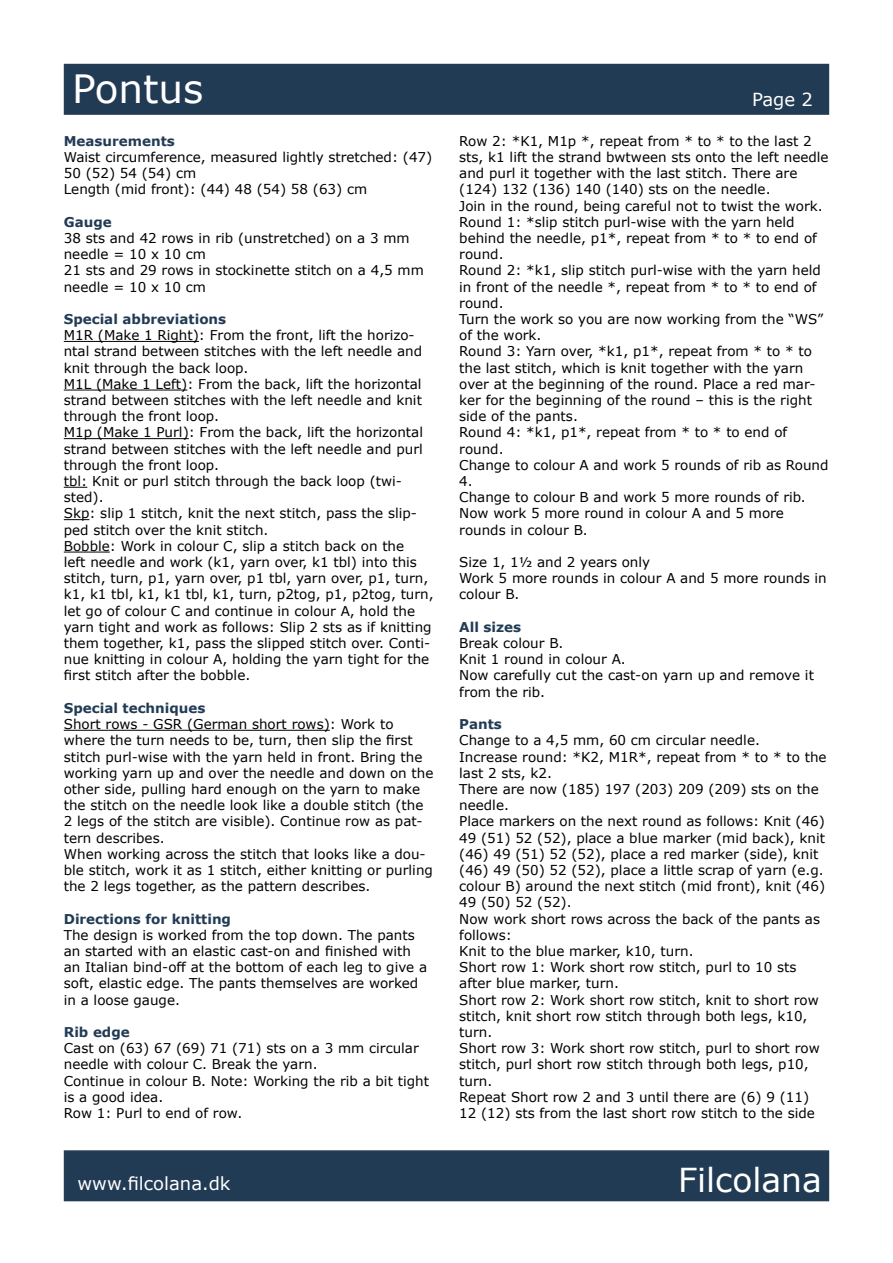
<style>
.page{position:relative;width:893px;height:1263px;background:#fff}
.page>*{position:absolute;margin:0;border:0;box-sizing:border-box;transform-origin:0 0}
.t1{font:39px "Verdana";color:#fff}
.t2{font:33px "Verdana";color:#fff}
.t3{font:18px "Verdana";color:#fff}
.t4{font:13.5px/16.2px "Verdana";color:#000}
.t5{font:700 13.5px "Verdana";color:#223b54}
</style>
<div class="page">
<div style="left:64px;top:64px;width:765px;height:51px;background:#223b54;border:2px solid #243c54"></div>
<div style="left:64px;top:1150px;width:765px;height:51px;background:#223b54;border:2px solid #243c54"></div>
<hr style="left:64px;top:341px;width:135px;height:1px;background:#000">
<hr style="left:64px;top:390px;width:123px;height:1px;background:#000">
<hr style="left:64px;top:438px;width:125px;height:1px;background:#000">
<svg style="left:64px;top:487px;width:23px;height:1px"></svg>
<svg style="left:64px;top:519px;width:25px;height:1px"></svg>
<hr style="left:64px;top:552px;width:46px;height:1px;background:#000">
<hr style="left:64px;top:730px;width:266px;height:1px;background:#000">
<h1 class="t1" style="left:72px;top:62px;width:133px">Pontus</h1>
<p class="t5" style="left:64px;top:131px;width:113px">Measurements</p>
<p class="t4" style="left:64px;top:149px;width:370px">Waist circumference, measured lightly stretched: (47)<br>50 (52) 54 (54) cm<br>Length (mid front): (44) 48 (54) 58 (63) cm</p>
<p class="t5" style="left:64px;top:212px;width:49px">Gauge</p>
<p class="t4" style="left:64px;top:230px;width:362px">38 sts and 42 rows in rib (unstretched) on a 3 mm needle = 10 x 10 cm<br>21 sts and 29 rows in stockinette stitch on a 4,5 mm needle = 10 x 10 cm</p>
<p class="t5" style="left:64px;top:310px;width:164px">Special abbreviations</p>
<p class="t4" style="left:64px;top:327px;width:371px">M1R (Make 1 Right): From the front, lift the horizo&shy;ntal strand between stitches with the left needle and knit through the back loop.<br>M1L (Make 1 Left): From the back, lift the horizontal strand between stitches with the left needle and knit through the front loop.<br>M1p (Make 1 Purl): From the back, lift the horizontal strand between stitches with the left needle and purl through the front loop.<br>tbl: Knit or purl stitch through the back loop (twi&shy;sted).<br>Skp: slip 1 stitch, knit the next stitch, pass the slip&shy;ped stitch over the knit stitch.<br>Bobble: Work in colour C, slip a stitch back on the<br>left needle and work (k1, yarn over, k1 tbl) into this stitch, turn, p1, yarn over, p1 tbl, yarn over, p1, turn, k1, k1 tbl, k1, k1 tbl, k1, turn, p2tog, p1, p2tog, turn, let go of colour C and continue in colour A, hold the yarn tight and work as follows: Slip 2 sts as if knitting them together, k1, pass the slipped stitch over. Conti&shy;nue knitting in colour A, holding the yarn tight for the first stitch after the bobble.</p>
<p class="t5" style="left:64px;top:698px;width:143px">Special techniques</p>
<p class="t4" style="left:64px;top:716px;width:371px">Short rows - GSR (German short rows): Work to where the turn needs to be, turn, then slip the first stitch purl-wise with the yarn held in front. Bring the working yarn up and over the needle and down on the other side, pulling hard enough on the yarn to make the stitch on the needle look like a double stitch (the 2 legs of the stitch are visible). Continue row as pat&shy;tern describes.<br>When working across the stitch that looks like a dou&shy;ble stitch, work it as 1 stitch, either knitting or purling the 2 legs together, as the pattern describes.</p>
<p class="t5" style="left:64px;top:909px;width:169px">Directions for knitting</p>
<p class="t4" style="left:64px;top:926px;width:365px">The design is worked from the top down. The pants an started with an elastic cast-on and finished with an Italian bind-off at the bottom of each leg to give a soft, elastic edge. The pants themselves are worked in a loose gauge.</p>
<p class="t5" style="left:64px;top:1022px;width:68px">Rib edge</p>
<p class="t4" style="left:64px;top:1040px;width:367px">Cast on (63) 67 (69) 71 (71) sts on a 3 mm circular needle with colour C. Break the yarn.<br>Continue in colour B. Note: Working the rib a bit tight is a good idea.<br>Row 1: Purl to end of row.</p>
<h3 class="t3" style="left:752px;top:87px;width:62px">Page 2</h3>
<p class="t4" style="left:459px;top:133px;width:371px">Row 2: *K1, M1p *, repeat from * to * to the last 2 sts, k1 lift the strand bwtween sts onto the left needle and purl it together with the last stitch. There are (124) 132 (136) 140 (140) sts on the needle.<br>Join in the round, being careful not to twist the work.<br>Round 1: *slip stitch purl-wise with the yarn held behind the needle, p1*, repeat from * to * to end of round.<br>Round 2: *k1, slip stitch purl-wise with the yarn held in front of the needle *, repeat from * to * to end of round.<br>Turn the work so you are now working from the “WS” of the work.<br>Round 3: Yarn over, *k1, p1*, repeat from * to * to the last stitch, which is knit together with the yarn over at the beginning of the round. Place a red mar&shy;ker for the beginning of the round – this is the right side of the pants.<br>Round 4: *k1, p1*, repeat from * to * to end of round.<br>Change to colour A and work 5 rounds of rib as Round 4.<br>Change to colour B and work 5 more rounds of rib.<br>Now work 5 more round in colour A and 5 more rounds in colour B.</p>
<p class="t4" style="left:459px;top:554px;width:369px">Size 1, 1½ and 2 years only<br>Work 5 more rounds in colour A and 5 more rounds in colour B.</p>
<p class="t5" style="left:459px;top:617px;width:63px">All sizes</p>
<p class="t4" style="left:459px;top:635px;width:356px">Break colour B.<br>Knit 1 round in colour A.<br>Now carefully cut the cast-on yarn up and remove it from the rib.</p>
<p class="t5" style="left:459px;top:715px;width:44px">Pants</p>
<p class="t4" style="left:459px;top:732px;width:369px">Change to a 4,5 mm, 60 cm circular needle.<br>Increase round: *K2, M1R*, repeat from * to * to the last 2 sts, k2.<br>There are now (185) 197 (203) 209 (209) sts on the needle.<br>Place markers on the next round as follows: Knit (46)<br>49 (51) 52 (52), place a blue marker (mid back), knit (46) 49 (51) 52 (52), place a red marker (side), knit (46) 49 (50) 52 (52), place a little scrap of yarn (e.g. colour B) around the next stitch (mid front), knit (46)<br>49 (50) 52 (52).<br>Now work short rows across the back of the pants as follows:<br>Knit to the blue marker, k10, turn.<br>Short row 1: Work short row stitch, purl to 10 sts after blue marker, turn.<br>Short row 2: Work short row stitch, knit to short row stitch, knit short row stitch through both legs, k10, turn.<br>Short row 3: Work short row stitch, purl to short row stitch, purl short row stitch through both legs, p10, turn.<br>Repeat Short row 2 and 3 until there are (6) 9 (11)<br>12 (12) sts from the last short row stitch to the side</p>
<h3 class="t3" style="left:78px;top:1171px;width:154px">www.filcolana.dk</h3>
<h2 class="t2" style="left:678px;top:1157px;width:145px">Filcolana</h2>
</div>
